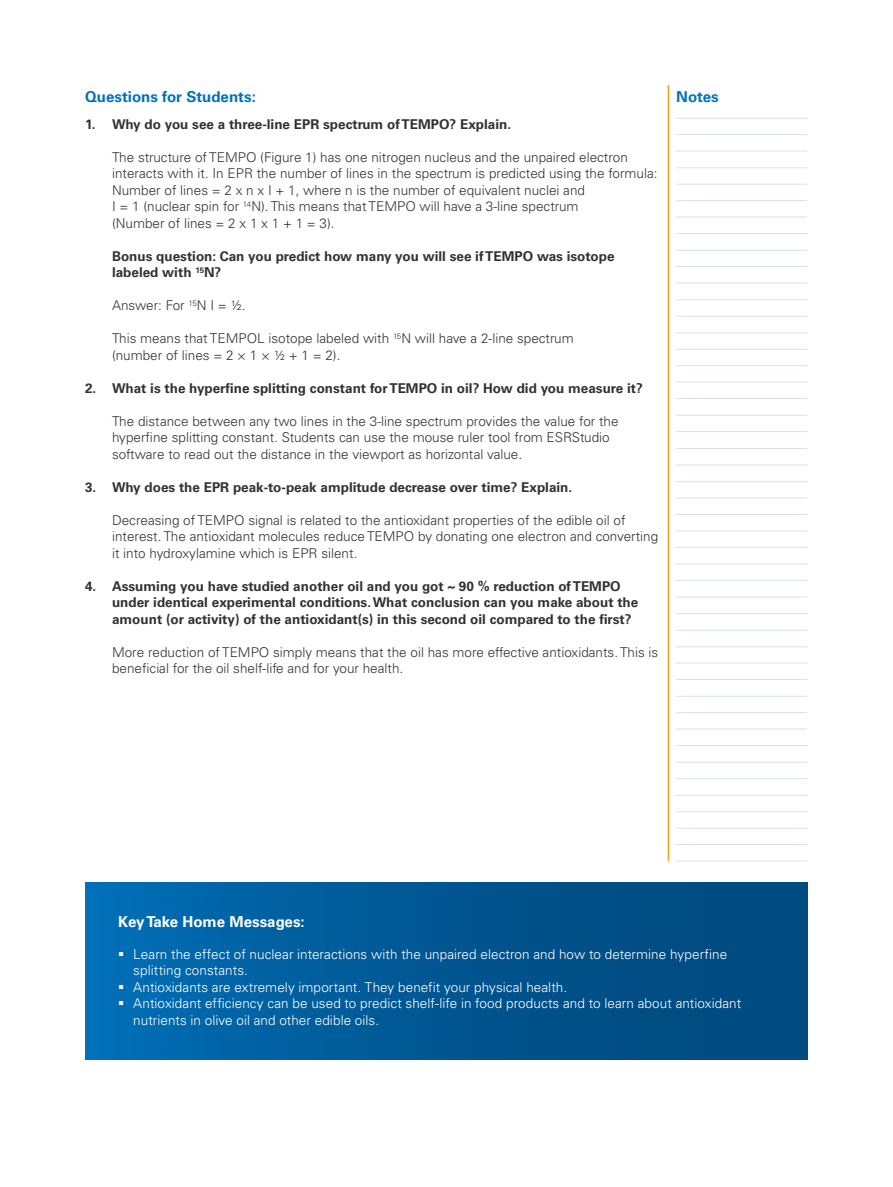
<style>
.page{position:relative;width:893px;height:1187px;background:#fff}
.page>*{position:absolute;margin:0;border:0;box-sizing:border-box;transform-origin:0 0}
.Sub-headline{font:700 15px "Univers LT Std";color:#0072bc}
.Sub-headline-2{font:700 15px "Univers LT Std";color:#fff}
.t1{font:300 13.5px/16.5px "Univers LT Std";color:#313331}
.t2{font:700 13.5px/16.5px "Univers LT Std";color:#313331}
.t3{font:300 13.5px/16.5px "Univers LT Std";letter-spacing:.005em;color:#fff}
</style>
<div class="page">
<hr style="left:668px;top:85px;width:1px;height:776px;background:#faa21b">
<hr style="left:676px;top:118px;width:131px;height:1px;background:#d9e2e8">
<hr style="left:676px;top:167px;width:131px;height:1px;background:#d9e2e8">
<hr style="left:676px;top:630px;width:131px;height:1px;background:#d9e2e8">
<hr style="left:676px;top:481px;width:131px;height:1px;background:#d9e2e8">
<hr style="left:676px;top:332px;width:131px;height:1px;background:#d9e2e8">
<hr style="left:676px;top:795px;width:131px;height:1px;background:#d9e2e8">
<hr style="left:676px;top:646px;width:131px;height:1px;background:#d9e2e8">
<hr style="left:676px;top:250px;width:131px;height:1px;background:#d9e2e8">
<hr style="left:676px;top:712px;width:131px;height:1px;background:#d9e2e8">
<hr style="left:676px;top:696px;width:131px;height:1px;background:#d9e2e8">
<hr style="left:676px;top:563px;width:131px;height:1px;background:#d9e2e8">
<hr style="left:676px;top:415px;width:131px;height:1px;background:#d9e2e8">
<hr style="left:676px;top:134px;width:131px;height:1px;background:#d9e2e8">
<hr style="left:676px;top:596px;width:131px;height:1px;background:#d9e2e8">
<hr style="left:676px;top:448px;width:131px;height:1px;background:#d9e2e8">
<hr style="left:676px;top:299px;width:131px;height:1px;background:#d9e2e8">
<hr style="left:676px;top:761px;width:131px;height:1px;background:#d9e2e8">
<hr style="left:676px;top:613px;width:131px;height:1px;background:#d9e2e8">
<hr style="left:676px;top:217px;width:131px;height:1px;background:#d9e2e8">
<hr style="left:676px;top:679px;width:131px;height:1px;background:#d9e2e8">
<hr style="left:676px;top:530px;width:131px;height:1px;background:#d9e2e8">
<hr style="left:676px;top:382px;width:131px;height:1px;background:#d9e2e8">
<hr style="left:676px;top:844px;width:131px;height:1px;background:#d9e2e8">
<hr style="left:676px;top:184px;width:131px;height:1px;background:#d9e2e8">
<hr style="left:676px;top:497px;width:131px;height:1px;background:#d9e2e8">
<hr style="left:676px;top:349px;width:131px;height:1px;background:#d9e2e8">
<hr style="left:676px;top:811px;width:131px;height:1px;background:#d9e2e8">
<hr style="left:676px;top:662px;width:131px;height:1px;background:#d9e2e8">
<hr style="left:676px;top:266px;width:131px;height:1px;background:#d9e2e8">
<hr style="left:676px;top:728px;width:131px;height:1px;background:#d9e2e8">
<hr style="left:676px;top:580px;width:131px;height:1px;background:#d9e2e8">
<hr style="left:676px;top:431px;width:131px;height:1px;background:#d9e2e8">
<hr style="left:676px;top:151px;width:131px;height:1px;background:#d9e2e8">
<hr style="left:676px;top:464px;width:131px;height:1px;background:#d9e2e8">
<hr style="left:676px;top:316px;width:131px;height:1px;background:#d9e2e8">
<hr style="left:676px;top:778px;width:131px;height:1px;background:#d9e2e8">
<hr style="left:676px;top:233px;width:131px;height:1px;background:#d9e2e8">
<hr style="left:676px;top:547px;width:131px;height:1px;background:#d9e2e8">
<hr style="left:676px;top:398px;width:131px;height:1px;background:#d9e2e8">
<hr style="left:676px;top:860px;width:131px;height:1px;background:#d9e2e8">
<hr style="left:676px;top:200px;width:131px;height:1px;background:#d9e2e8">
<hr style="left:676px;top:514px;width:131px;height:1px;background:#d9e2e8">
<hr style="left:676px;top:365px;width:131px;height:1px;background:#d9e2e8">
<hr style="left:676px;top:827px;width:131px;height:1px;background:#d9e2e8">
<hr style="left:676px;top:283px;width:131px;height:1px;background:#d9e2e8">
<hr style="left:676px;top:745px;width:131px;height:1px;background:#d9e2e8">
<div style="left:85px;top:882px;width:723px;height:177px;background:linear-gradient(to right,#006cb3,#004578)"></div>
<svg style="left:119px;top:951px;width:4px;height:4px"></svg>
<svg style="left:119px;top:984px;width:4px;height:4px"></svg>
<svg style="left:119px;top:1001px;width:4px;height:4px"></svg>
<p class="Sub-headline" style="left:85px;top:87px;width:172px">Questions for Students:</p>
<p class="Sub-headline" style="left:676px;top:87px;width:44px">Notes</p>
<p class="t2" style="left:85px;top:116px;width:428px">1. Why do you see a three-line EPR spectrum of TEMPO? Explain.</p>
<p class="t1" style="left:112px;top:148px;width:547px">The structure of TEMPO (Figure 1) has one nitrogen nucleus and the unpaired electron interacts with it. In EPR the number of lines in the spectrum is predicted using the formula:</p>
<p class="t1" style="left:112px;top:181px;width:474px">Number of lines = 2 x n x I + 1, where n is the number of equivalent nuclei and<br>I = 1 (nuclear spin for <sup>14</sup>N). This means that TEMPO will have a 3-line spectrum (Number of lines = 2 x 1 x 1 + 1 = 3).</p>
<p class="t2" style="left:112px;top:248px;width:504px">Bonus question: Can you predict how many you will see if TEMPO was isotope labeled with <sup>15</sup>N?</p>
<p class="t1" style="left:112px;top:297px;width:135px">Answer: For <sup>15</sup>N I = ½.</p>
<p class="t1" style="left:112px;top:330px;width:463px">This means that TEMPOL isotope labeled with <sup>15</sup>N will have a 2-line spectrum (number of lines = 2 × 1 × ½ + 1 = 2).</p>
<p class="t2" style="left:85px;top:380px;width:559px">2. What is the hyperfine splitting constant for TEMPO in oil? How did you measure it?</p>
<p class="t1" style="left:112px;top:412px;width:508px">The distance between any two lines in the 3-line spectrum provides the value for the hyperfine splitting constant. Students can use the mouse ruler tool from ESRStudio software to read out the distance in the viewport as horizontal value.</p>
<p class="t2" style="left:85px;top:479px;width:489px">3. Why does the EPR peak-to-peak amplitude decrease over time? Explain.</p>
<p class="t1" style="left:112px;top:511px;width:548px">Decreasing of TEMPO signal is related to the antioxidant properties of the edible oil of interest. The antioxidant molecules reduce TEMPO by donating one electron and converting it into hydroxylamine which is EPR silent.</p>
<p class="t2" style="left:112px;top:578px;width:528px;text-indent:-27px">4. Assuming you have studied another oil and you got ~ 90 % reduction of TEMPO under identical experimental conditions. What conclusion can you make about the amount (or activity) of the antioxidant(s) in this second oil compared to the first?</p>
<p class="t1" style="left:112px;top:643px;width:548px">More reduction of TEMPO simply means that the oil has more effective antioxidants. This is beneficial for the oil shelf-life and for your health.</p>
<p class="Sub-headline-2" style="left:118px;top:912px;width:188px">Key Take Home Messages:</p>
<p class="t3" style="left:133px;top:945px;width:595px">Learn the effect of nuclear interactions with the unpaired electron and how to determine hyperfine splitting constants.</p>
<p class="t3" style="left:133px;top:978px;width:435px">Antioxidants are extremely important. They benefit your physical health.</p>
<p class="t3" style="left:133px;top:995px;width:609px">Antioxidant efficiency can be used to predict shelf-life in food products and to learn about antioxidant nutrients in olive oil and other edible oils.</p>
</div>
